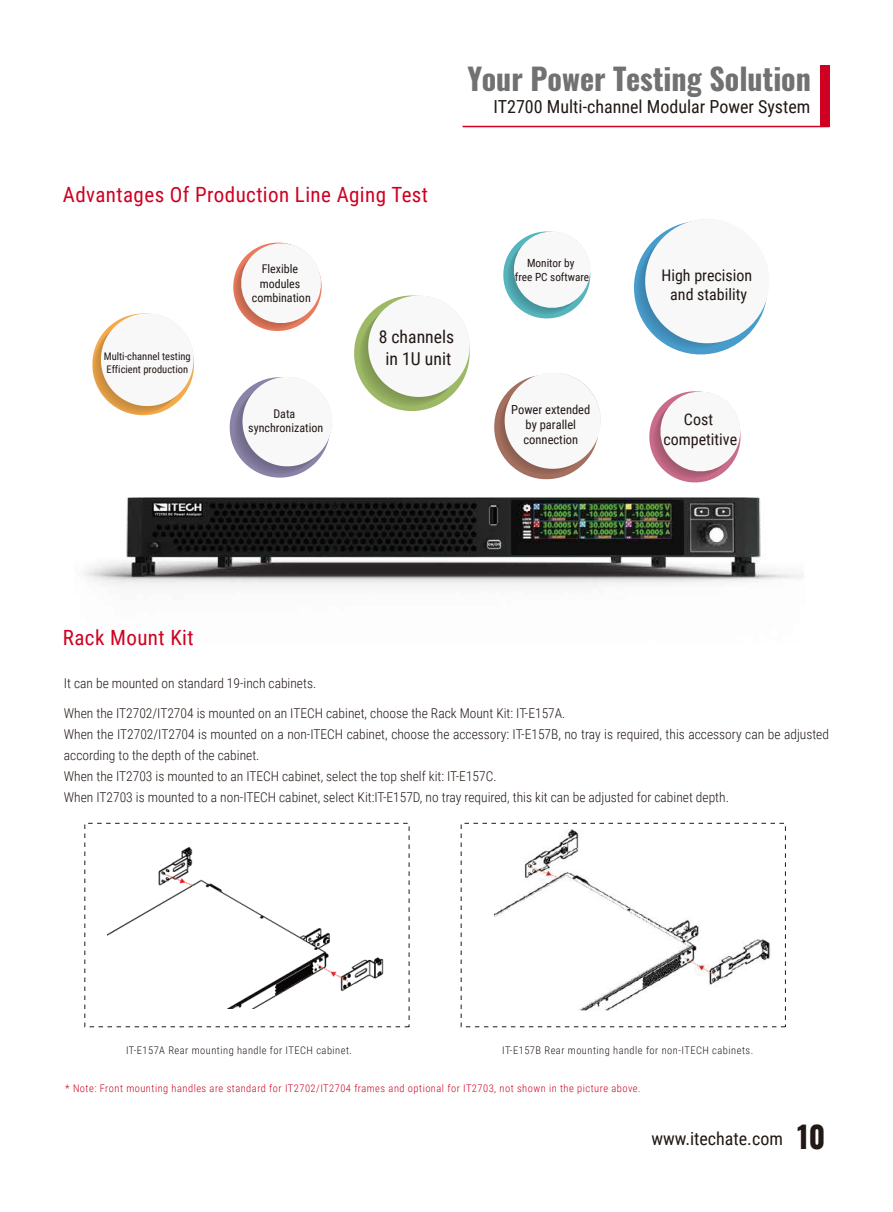
<style>
.page{position:relative;width:893px;height:1212px;background:#fff}
.page>*{position:absolute;margin:0;border:0;box-sizing:border-box;transform-origin:0 0}
.t1{font:700 30px "Oswald";color:#727171}
.t2{font:21px "Roboto Condensed";letter-spacing:.02em;color:#cf0022}
.t3{font:18px "Roboto Condensed";color:#221815}
.t4{font:17.7px/21.3px "Roboto Condensed";color:#221815;text-align:center}
.t5{font:16.05px/19.2px "Roboto Condensed";color:#221815;text-align:center}
.t6{font:300 13.5px/21px "Roboto Condensed";color:#221815}
.t7{font:12.45px/15px "Roboto Condensed";color:#221815;text-align:center}
.t8{font:12px/14.4px "Roboto Condensed";color:#221815;text-align:center}
.t9{font:11.25px/13.5px "Roboto Condensed";color:#221815;text-align:center}
.t10{font:300 10.5px "Roboto Condensed";letter-spacing:.045em;color:#cf0022}
.t11{font:300 10.5px "Roboto Condensed";letter-spacing:.045em;color:#221815}
.t12{font:10.5px/12.6px "Roboto Condensed";color:#221815}
.s1{font-family:"Oswald";font-weight:700;font-size:30px}
</style>
<div class="page">
<img style="left:83px;top:497px;width:721px;height:89px">
<svg style="left:92px;top:313px;width:102px;height:103px"></svg>
<svg style="left:233px;top:242px;width:89px;height:89px"></svg>
<svg style="left:503px;top:231px;width:88px;height:88px"></svg>
<svg style="left:634px;top:219px;width:133px;height:136px"></svg>
<svg style="left:229px;top:377px;width:103px;height:101px"></svg>
<svg style="left:494px;top:373px;width:107px;height:107px"></svg>
<svg style="left:354px;top:295px;width:116px;height:116px"></svg>
<svg style="left:649px;top:391px;width:92px;height:92px"></svg>
<div style="left:820px;top:65px;width:9px;height:62px;background:#cf0022"></div>
<hr style="left:462px;top:126px;width:367px;height:1px;background:#cf0022">
<img style="left:495px;top:829px;width:276px;height:182px">
<img style="left:107px;top:847px;width:277px;height:161px">
<h2 class="t2" style="left:63px;top:180px;width:367px">Advantages Of Production Line Aging Test</h2>
<h1 class="t1" style="left:467px;top:63px;width:345px">Your Power Testing Solution</h1>
<h3 class="t3" style="left:494px;top:94px;width:318px">IT2700 Multi-channel Modular Power System</h3>
<p class="t12" style="left:104px;top:350px;width:88px">Multi-channel testing<br>Efficient production</p>
<p class="t8" style="left:252px;top:261px;width:60px">Flexible modules combination</p>
<p class="t9" style="left:515px;top:256px;width:76px">Monitor by<br>free PC software</p>
<p class="t5" style="left:661px;top:265px;width:92px">High precision and stability</p>
<h3 class="t4" style="left:379px;top:326px;width:77px">8 channels in 1U unit</h3>
<p class="t8" style="left:248px;top:406px;width:76px">Data synchronization</p>
<p class="t7" style="left:511px;top:402px;width:81px">Power extended by parallel connection</p>
<p class="t5" style="left:663px;top:409px;width:75px">Cost competitive</p>
<h2 class="t2" style="left:63px;top:623px;width:132px">Rack Mount Kit</h2>
<p class="t6" style="left:64px;top:672px;width:254px">It can be mounted on standard 19-inch cabinets.</p>
<p class="t6" style="left:64px;top:702px;width:767px">When the IT2702/IT2704 is mounted on an ITECH cabinet, choose the Rack Mount Kit: IT-E157A.<br>When the IT2702/IT2704 is mounted on a non-ITECH cabinet, choose the accessory: IT-E157B, no tray is required, this accessory can be adjusted according to the depth of the cabinet.<br>When the IT2703 is mounted to an ITECH cabinet, select the top shelf kit: IT-E157C.<br>When IT2703 is mounted to a non-ITECH cabinet, select Kit:IT-E157D, no tray required, this kit can be adjusted for cabinet depth.</p>
<p class="t11" style="left:126px;top:1042px;width:228px">IT-E157A Rear mounting handle for ITECH cabinet.</p>
<p class="t11" style="left:502px;top:1042px;width:252px">IT-E157B Rear mounting handle for non-ITECH cabinets.</p>
<p class="t10" style="left:65px;top:1081px;width:577px">* Note: Front mounting handles are standard for IT2702/IT2704 frames and optional for IT2703, not shown in the picture above.</p>
<h3 class="t3" style="left:651px;top:1125px;width:176px">www.itechate.com <span class="s1">10</span></h3>
</div>
